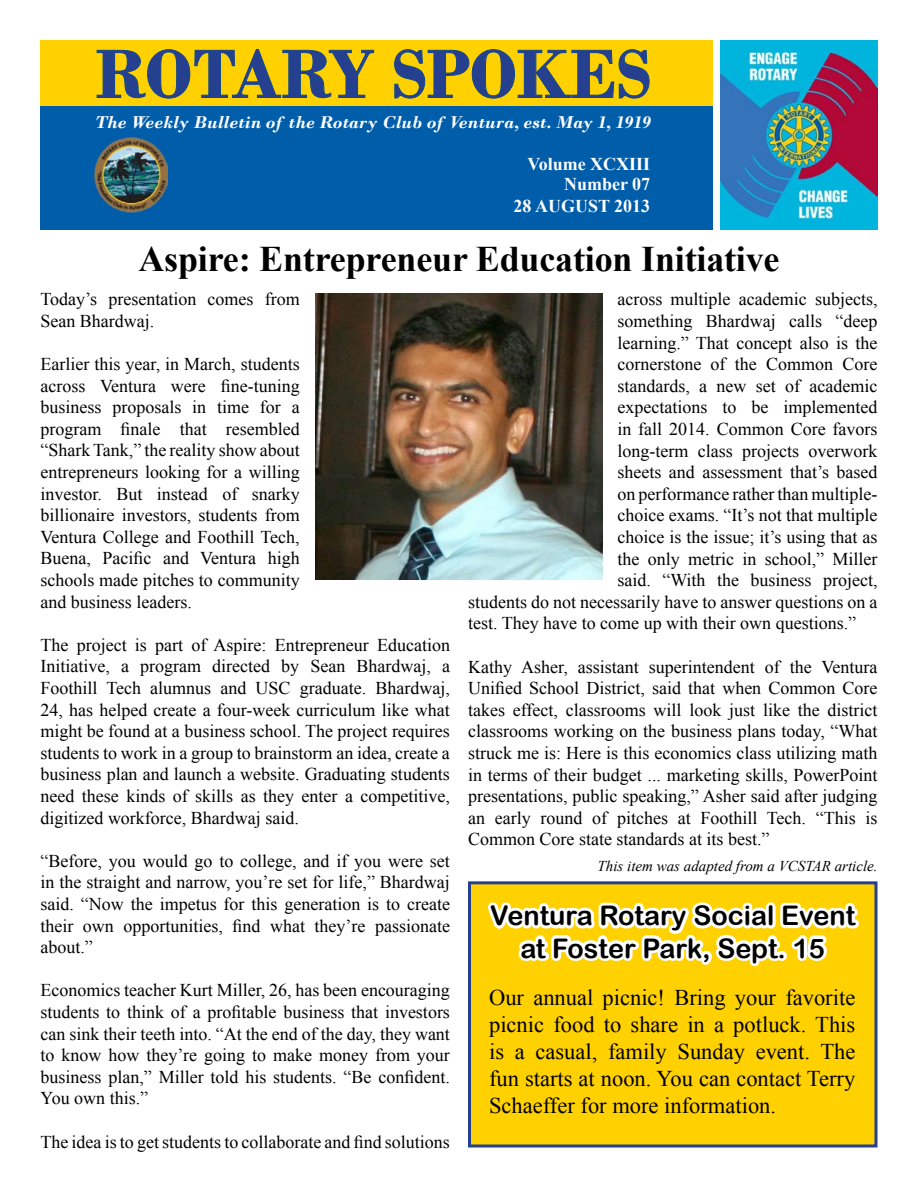
<style>
.page{position:relative;width:918px;height:1188px;background:#fff}
.page>*{position:absolute;margin:0;border:0;box-sizing:border-box;transform-origin:0 0}
.t1{font:700 72px "Bodoni";color:#25408f}
.t2{font:700 36px "Times New Roman";letter-spacing:-.005em;color:#000}
.t3{font:27px/32.4px "Arial Rounded MT Bold";color:#000;text-align:center}
.t4{font:22.5px/27px "Times New Roman";color:#000;text-align:justify}
.t5{font:18px/21.6px "Times New Roman";color:#000;text-align:justify}
.t6{font:italic 700 18px "Bodoni";color:#fff}
.t7{font:700 18px/20.5px "Times New Roman";color:#fff;text-align:right}
.t8{font:italic 15px "Times New Roman";color:#000}
</style>
<div class="page">
<div style="left:40px;top:106px;width:673px;height:124px;background:#005daa"></div>
<div style="left:40px;top:40px;width:673px;height:66px;background:#ffd100"></div>
<svg style="left:96px;top:49px;width:278px;height:50px"></svg>
<svg style="left:394px;top:49px;width:256px;height:50px"></svg>
<img style="left:95px;top:136px;width:73px;height:77px">
<img style="left:720px;top:40px;width:158px;height:189px">
<div style="left:468px;top:881px;width:410px;height:267px;background:#ffd100;border:3px solid #25408f"></div>
<img style="left:316px;top:293px;width:287px;height:287px">
<svg style="left:487px;top:902px;width:372px;height:65px"></svg>
<h1 class="t1" style="left:96px;top:31px;width:557px">ROTARY SPOKES</h1>
<p class="t6" style="left:95px;top:111px;width:558px">The Weekly Bulletin of the Rotary Club of Ventura, est. May 1, 1919</p>
<p class="t7" style="left:527px;top:153px;width:124px">Volume XCXIII<br>Number 07</p>
<p class="t7" style="left:514px;top:196px;width:138px">28 AUGUST 2013</p>
<h2 class="t2" style="left:138px;top:234px;width:643px">Aspire: Entrepreneur Education Initiative</h2>
<p class="t5" style="left:40px;top:288px;width:261px">Today’s presentation comes from<br>Sean Bhardwaj.</p>
<p class="t5" style="left:40px;top:353px;width:261px">Earlier this year, in March, students across Ventura were fine-tuning business proposals in time for a program finale that resembled “Shark Tank,” the reality show about entrepreneurs looking for a willing investor. But instead of snarky billionaire investors, students from Ventura College and Foothill Tech, Buena, Pacific and Ventura high schools made pitches to community and business leaders.</p>
<p class="t5" style="left:40px;top:634px;width:411px">The project is part of Aspire: Entrepreneur Education Initiative, a program directed by Sean Bhardwaj, a Foothill Tech alumnus and USC graduate. Bhardwaj, 24, has helped create a four-week curriculum like what might be found at a business school. The project requires students to work in a group to brainstorm an idea, create a business plan and launch a website. Graduating students need these kinds of skills as they enter a competitive, digitized workforce, Bhardwaj said.</p>
<p class="t5" style="left:40px;top:850px;width:411px">“Before, you would go to college, and if you were set in the straight and narrow, you’re set for life,” Bhardwaj said. “Now the impetus for this generation is to create their own opportunities, find what they’re passionate about.”</p>
<p class="t5" style="left:40px;top:979px;width:411px">Economics teacher Kurt Miller, 26, has been encouraging students to think of a profitable business that investors can sink their teeth into. “At the end of the day, they want to know how they’re going to make money from your business plan,” Miller told his students. “Be confident.<br>You own this.”</p>
<p class="t5" style="left:40px;top:1130px;width:411px">The idea is to get students to collaborate and find solutions</p>
<p class="t5" style="left:617px;top:288px;width:262px">across multiple academic subjects,</p>
<p class="t5" style="left:617px;top:310px;width:262px">something Bhardwaj calls “deep</p>
<p class="t5" style="left:617px;top:331px;width:262px">learning.” That concept also is the</p>
<p class="t5" style="left:617px;top:353px;width:262px">cornerstone of the Common Core</p>
<p class="t5" style="left:617px;top:375px;width:262px">standards, a new set of academic</p>
<p class="t5" style="left:617px;top:396px;width:262px">expectations to be implemented</p>
<p class="t5" style="left:617px;top:418px;width:262px">in fall 2014. Common Core favors</p>
<p class="t5" style="left:617px;top:439px;width:262px">long-term class projects overwork</p>
<p class="t5" style="left:617px;top:461px;width:262px">sheets and assessment that’s based</p>
<p class="t5" style="left:617px;top:483px;width:262px">on performance rather than multiple-</p>
<p class="t5" style="left:617px;top:504px;width:262px">choice exams. “It’s not that multiple</p>
<p class="t5" style="left:617px;top:526px;width:262px">choice is the issue; it’s using that as</p>
<p class="t5" style="left:617px;top:547px;width:262px">the only metric in school,” Miller</p>
<p class="t5" style="left:617px;top:569px;width:262px">said. “With the business project,</p>
<p class="t5" style="left:468px;top:591px;width:411px">students do not necessarily have to answer questions on a</p>
<p class="t5" style="left:468px;top:612px;width:390px">test. They have to come up with their own questions.”</p>
<p class="t5" style="left:468px;top:655px;width:411px">Kathy Asher, assistant superintendent of the Ventura Unified School District, said that when Common Core takes effect, classrooms will look just like the district classrooms working on the business plans today, “What struck me is: Here is this economics class utilizing math in terms of their budget ... marketing skills, PowerPoint presentations, public speaking,” Asher said after judging an early round of pitches at Foothill Tech. “This is Common Core state standards at its best.”</p>
<p class="t8" style="left:598px;top:855px;width:282px">This item was adapted from a VCSTAR article.</p>
<h3 class="t3" style="left:490px;top:899px;width:367px">Ventura Rotary Social Event at Foster Park, Sept. 15</h3>
<p class="t4" style="left:489px;top:983px;width:368px">Our annual picnic! Bring your favorite picnic food to share in a potluck. This is a casual, family Sunday event. The fun starts at noon. You can contact Terry Schaeffer for more information.</p>
</div>
